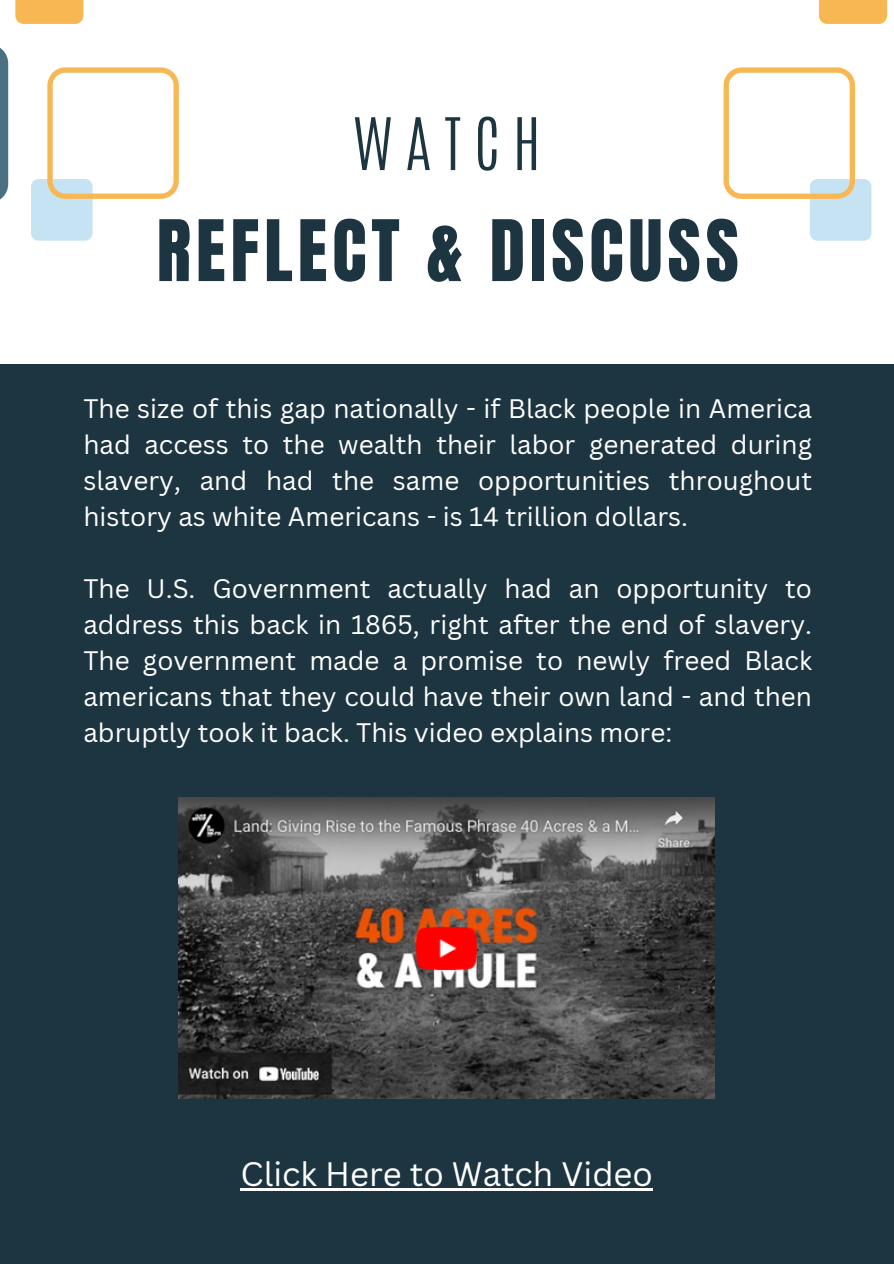
<style>
.page{position:relative;width:894px;height:1264px;background:#fff}
.page>*{position:absolute;margin:0;border:0;box-sizing:border-box;transform-origin:0 0}
.t1{font:72px "Anton";letter-spacing:.07em;color:#1d3540}
.t2{font:300 61.5px "Antonio";letter-spacing:.205em;color:#1d3540}
.t3{font:33px "Canva Sans";color:#fff}
.t4{font:26.1px/36px "Canva Sans";color:#fff;text-align:justify}
</style>
<div class="page">
<div style="left:0;top:0;width:893px;height:1263px;background:#1d3540"></div>
<div style="left:0;top:0;width:893px;height:364px;background:#fff"></div>
<div style="left:809px;top:179px;width:62px;height:62px;background:#c5e3f2;border-radius:7px"></div>
<div style="left:819px;top:0;width:67px;height:24px;background:#f7b854"></div>
<svg style="left:723px;top:67px;width:131px;height:132px"></svg>
<svg style="left:0;top:48px;width:8px;height:152px"></svg>
<div style="left:31px;top:179px;width:62px;height:62px;background:#c5e3f2;border-radius:7px"></div>
<div style="left:15px;top:0;width:68px;height:24px;background:#f7b854"></div>
<svg style="left:47px;top:67px;width:132px;height:132px"></svg>
<img style="left:179px;top:797px;width:535px;height:301px">
<hr style="left:240px;top:1188px;width:412px;height:2px;background:#fff">
<h2 class="t2" style="left:352px;top:100px;width:189px">WATCH</h2>
<h1 class="t1" style="left:157px;top:199px;width:583px">REFLECT &amp; DISCUSS</h1>
<p class="t4" style="left:83px;top:389px;width:730px">The size of this gap nationally - if Black people in America had access to the wealth their labor generated during slavery, and had the same opportunities throughout history as white Americans - is 14 trillion dollars.</p>
<p class="t4" style="left:83px;top:569px;width:730px">The U.S. Government actually had an opportunity to address this back in 1865, right after the end of slavery.<br>The government made a promise to newly freed Black americans that they could have their own land - and then abruptly took it back. This video explains more:</p>
<p class="t3" style="left:240px;top:1150px;width:414px">Click Here to Watch Video</p>
</div>
